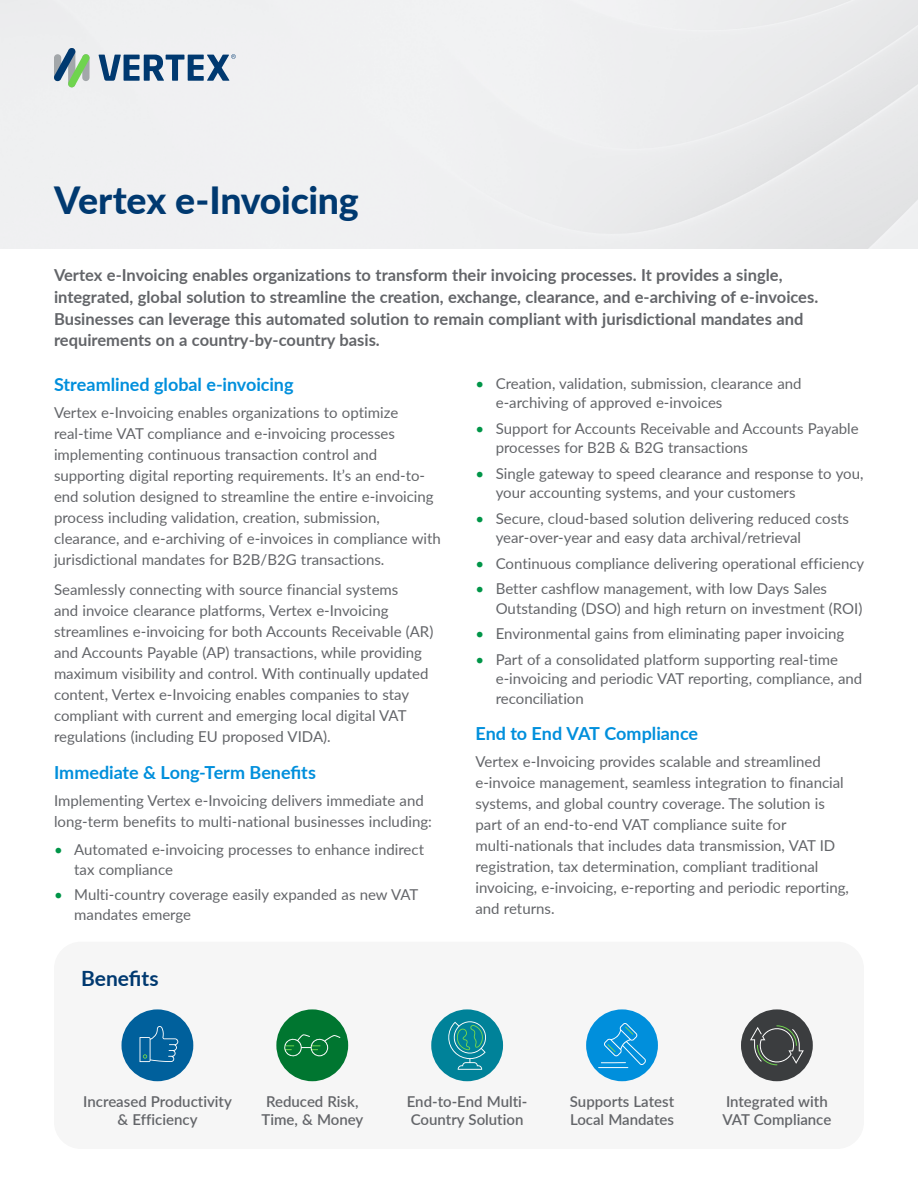
<style>
.page{position:relative;width:918px;height:1188px;background:#fff}
.page>*{position:absolute;margin:0;border:0;box-sizing:border-box;transform-origin:0 0}
.t1{font:800 37.5px "Lato";letter-spacing:-.01em;color:#003970}
.t2{font:700 21px "Lato";color:#003970}
.t3{font:700 18px "Lato";color:#008fdc}
.t4{font:700 16.5px/21.8px "Lato";color:#636569}
.t5{font:15px/21px "Lato";color:#636569}
.t6{font:600 15px/18px "Lato";color:#636569}
.s1{color:#009548}
</style>
<div class="page">
<svg style="left:54px;top:48px;width:36px;height:39px"></svg>
<svg style="left:99px;top:54px;width:137px;height:27px"></svg>
<div style="left:54px;top:942px;width:810px;height:207px;background:#f6f6f6;border-radius:27px"></div>
<div style="left:122px;top:1009px;width:71px;height:72px;background:#00609c;border-radius:50%"></div>
<div style="left:431px;top:1009px;width:72px;height:72px;background:#008299;border-radius:50%"></div>
<div style="left:276px;top:1009px;width:72px;height:72px;background:#007630;border-radius:50%"></div>
<div style="left:586px;top:1009px;width:72px;height:72px;background:#008fdc;border-radius:50%"></div>
<div style="left:741px;top:1009px;width:72px;height:72px;background:#3b3d3f;border-radius:50%"></div>
<hr style="left:598px;top:1067px;width:30px;height:1px;background:#fff">
<svg style="left:601px;top:1023px;width:45px;height:42px"></svg>
<svg style="left:284px;top:1034px;width:56px;height:23px"></svg>
<svg style="left:448px;top:1021px;width:38px;height:49px"></svg>
<svg style="left:750px;top:1025px;width:54px;height:40px"></svg>
<svg style="left:140px;top:1026px;width:38px;height:36px"></svg>
<h1 class="t1" style="left:54px;top:173px;width:306px">Vertex e-Invoicing</h1>
<p class="t4" style="left:54px;top:264px;width:766px">Vertex e-Invoicing enables organizations to transform their invoicing processes. It provides a single, integrated, global solution to streamline the creation, exchange, clearance, and e-archiving of e-invoices.<br>Businesses can leverage this automated solution to remain compliant with jurisdictional mandates and requirements on a country-by-country basis.</p>
<p class="t3" style="left:54px;top:371px;width:241px">Streamlined global e-invoicing</p>
<p class="t5" style="left:54px;top:402px;width:388px">Vertex e-Invoicing enables organizations to optimize real-time VAT compliance and e-invoicing processes implementing continuous transaction control and supporting digital reporting requirements. It’s an end-to&shy;end solution designed to streamline the entire e-invoicing process including validation, creation, submission, clearance, and e-archiving of e-invoices in compliance with jurisdictional mandates for B2B/B2G transactions.</p>
<p class="t5" style="left:54px;top:579px;width:381px">Seamlessly connecting with source financial systems<br>and invoice clearance platforms, Vertex e-Invoicing streamlines e-invoicing for both Accounts Receivable (AR) and Accounts Payable (AP) transactions, while providing maximum visibility and control. With continually updated content, Vertex e-Invoicing enables companies to stay compliant with current and emerging local digital VAT regulations (including EU proposed VIDA).</p>
<p class="t3" style="left:54px;top:759px;width:264px">Immediate &amp; Long-Term Benefits</p>
<p class="t5" style="left:54px;top:789px;width:379px">Implementing Vertex e-Invoicing delivers immediate and long-term benefits to multi-national businesses including:</p>
<p class="t5" style="left:74px;top:840px;width:351px;line-height:19.5px;text-indent:-20px"><span class="s1">•</span> Automated e-invoicing processes to enhance indirect tax compliance</p>
<p class="t5" style="left:74px;top:885px;width:346px;line-height:19.5px;text-indent:-20px"><span class="s1">•</span> Multi-country coverage easily expanded as new VAT mandates emerge</p>
<h2 class="t2" style="left:81px;top:962px;width:79px">Benefits</h2>
<p class="t5" style="left:496px;top:373px;width:307px;line-height:19.5px;text-indent:-20px"><span class="s1">•</span> Creation, validation, submission, clearance and e-archiving of approved e-invoices</p>
<p class="t5" style="left:496px;top:418px;width:364px;line-height:19.5px;text-indent:-20px"><span class="s1">•</span> Support for Accounts Receivable and Accounts Payable processes for B2B &amp; B2G transactions</p>
<p class="t5" style="left:496px;top:463px;width:369px;line-height:19.5px;text-indent:-20px"><span class="s1">•</span> Single gateway to speed clearance and response to you, your accounting systems, and your customers</p>
<p class="t5" style="left:496px;top:508px;width:355px;line-height:19.5px;text-indent:-20px"><span class="s1">•</span> Secure, cloud-based solution delivering reduced costs year-over-year and easy data archival/retrieval</p>
<p class="t5" style="left:476px;top:552px;width:390px"><span class="s1">•</span> Continuous compliance delivering operational efficiency</p>
<p class="t5" style="left:496px;top:579px;width:368px;line-height:19.5px;text-indent:-20px"><span class="s1">•</span> Better cashflow management, with low Days Sales<br>Outstanding (DSO) and high return on investment (ROI)</p>
<p class="t5" style="left:476px;top:623px;width:370px"><span class="s1">•</span> Environmental gains from eliminating paper invoicing</p>
<p class="t5" style="left:496px;top:649px;width:368px;line-height:19.5px;text-indent:-20px"><span class="s1">•</span> Part of a consolidated platform supporting real-time e-invoicing and periodic VAT reporting, compliance, and reconciliation</p>
<p class="t3" style="left:476px;top:720px;width:224px">End to End VAT Compliance</p>
<p class="t5" style="left:476px;top:750px;width:375px">Vertex e-Invoicing provides scalable and streamlined e-invoice management, seamless integration to financial systems, and global country coverage. The solution is part of an end-to-end VAT compliance suite for multi-nationals that includes data transmission, VAT ID registration, tax determination, compliant traditional invoicing, e-invoicing, e-reporting and periodic reporting, and returns.</p>
<p class="t6" style="left:83px;top:1092px;width:150px;text-align:center">Increased Productivity &amp; Efficiency</p>
<p class="t6" style="left:407px;top:1092px;width:122px">End-to-End Multi-<br>Country Solution</p>
<p class="t6" style="left:262px;top:1092px;width:103px;text-align:center">Reduced Risk,<br>Time, &amp; Money</p>
<p class="t6" style="left:570px;top:1092px;width:106px">Supports Latest<br>Local Mandates</p>
<p class="t6" style="left:722px;top:1092px;width:110px">Integrated with<br>VAT Compliance</p>
</div>
